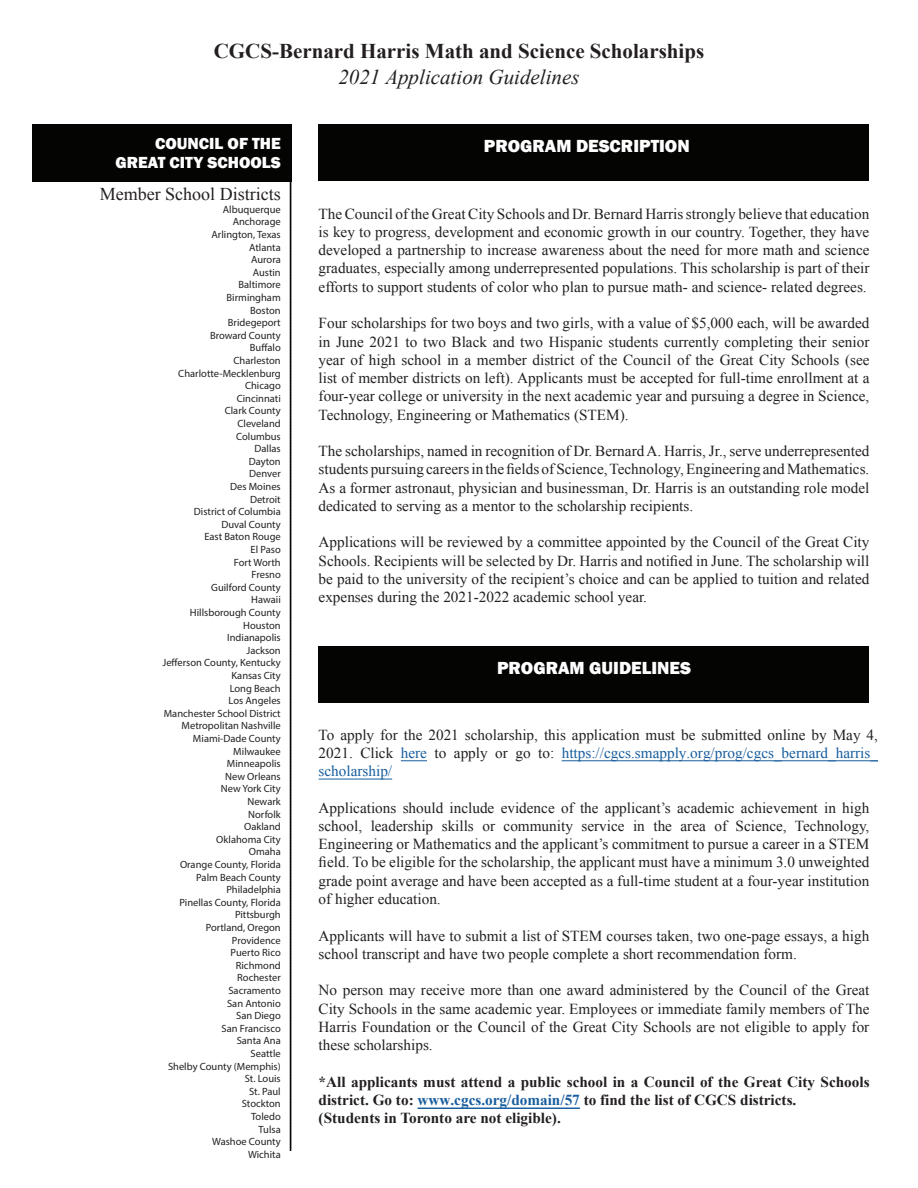
<style>
.page{position:relative;width:918px;height:1188px;background:#fff}
.page>*{position:absolute;margin:0;border:0;box-sizing:border-box;transform-origin:0 0}
.t1{font:700 21px "Times New Roman";color:#231f20}
.t2{font:italic 21px "Times New Roman";color:#231f20}
.t3{font:800 18px "Franklin Gothic";color:#fff}
.t4{font:18px "Times New Roman";color:#231f20}
.t5{font:800 16.5px "Franklin Gothic";color:#fff}
.t6{font:15.15px/18.3px "Times New Roman";color:#231f20;text-align:justify}
.t7{font:700 15.15px/18.3px "Times New Roman";color:#231f20}
.t8{font:10.5px "Myriad Pro";color:#231f20}
.s1{color:#175d9e}
</style>
<div class="page">
<div style="left:32px;top:124px;width:259px;height:58px;background:#040503"></div>
<div style="left:319px;top:124px;width:550px;height:57px;background:#040503"></div>
<svg style="left:290px;top:181px;width:2px;height:970px;background:#4f504e"></svg>
<div style="left:319px;top:646px;width:550px;height:57px;background:#040503"></div>
<svg style="left:401px;top:760px;width:26px;height:1px"></svg>
<hr style="left:562px;top:760px;width:316px;height:1px;background:#175d9e">
<hr style="left:319px;top:779px;width:73px;height:1px;background:#175d9e">
<hr style="left:418px;top:1108px;width:162px;height:1px;background:#175d9e">
<p class="t1" style="left:214px;top:37px;width:492px">CGCS-Bernard Harris Math and Science Scholarships</p>
<p class="t2" style="left:338px;top:62px;width:243px">2021 Application Guidelines</p>
<p class="t5" style="left:155px;top:132px;width:127px">COUNCIL OF THE</p>
<p class="t5" style="left:116px;top:152px;width:167px">GREAT CITY SCHOOLS</p>
<p class="t4" style="left:100px;top:182px;width:182px">Member School Districts</p>
<p class="t8" style="left:223px;top:203px;width:59px">Albuquerque</p>
<p class="t8" style="left:233px;top:215px;width:50px">Anchorage</p>
<p class="t8" style="left:212px;top:228px;width:71px">Arlington, Texas</p>
<p class="t8" style="left:249px;top:241px;width:33px">Atlanta</p>
<p class="t8" style="left:251px;top:253px;width:31px">Aurora</p>
<p class="t8" style="left:253px;top:266px;width:30px">Austin</p>
<p class="t8" style="left:239px;top:278px;width:44px">Baltimore</p>
<p class="t8" style="left:227px;top:291px;width:56px">Birmingham</p>
<p class="t8" style="left:250px;top:304px;width:32px">Boston</p>
<p class="t8" style="left:228px;top:316px;width:54px">Bridegeport</p>
<p class="t8" style="left:210px;top:329px;width:72px">Broward County</p>
<p class="t8" style="left:250px;top:341px;width:32px">Buffalo</p>
<p class="t8" style="left:233px;top:354px;width:49px">Charleston</p>
<p class="t8" style="left:178px;top:367px;width:104px">Charlotte-Mecklenburg</p>
<p class="t8" style="left:245px;top:379px;width:37px">Chicago</p>
<p class="t8" style="left:237px;top:392px;width:46px">Cincinnati</p>
<p class="t8" style="left:225px;top:404px;width:58px">Clark County</p>
<p class="t8" style="left:237px;top:417px;width:45px">Cleveland</p>
<p class="t8" style="left:236px;top:430px;width:46px">Columbus</p>
<p class="t8" style="left:255px;top:442px;width:28px">Dallas</p>
<p class="t8" style="left:249px;top:455px;width:33px">Dayton</p>
<p class="t8" style="left:249px;top:467px;width:33px">Denver</p>
<p class="t8" style="left:230px;top:480px;width:52px">Des Moines</p>
<p class="t8" style="left:250px;top:493px;width:32px">Detroit</p>
<p class="t8" style="left:194px;top:505px;width:88px">District of Columbia</p>
<p class="t8" style="left:221px;top:518px;width:61px">Duval County</p>
<p class="t8" style="left:204px;top:530px;width:78px">East Baton Rouge</p>
<p class="t8" style="left:251px;top:543px;width:32px">El Paso</p>
<p class="t8" style="left:234px;top:556px;width:48px">Fort Worth</p>
<p class="t8" style="left:252px;top:568px;width:31px">Fresno</p>
<p class="t8" style="left:211px;top:581px;width:71px">Guilford County</p>
<p class="t8" style="left:251px;top:593px;width:31px">Hawaii</p>
<p class="t8" style="left:190px;top:606px;width:92px">Hillsborough County</p>
<p class="t8" style="left:243px;top:619px;width:39px">Houston</p>
<p class="t8" style="left:227px;top:631px;width:55px">Indianapolis</p>
<p class="t8" style="left:246px;top:644px;width:36px">Jackson</p>
<p class="t8" style="left:162px;top:656px;width:120px">Jefferson County, Kentucky</p>
<p class="t8" style="left:231px;top:669px;width:51px">Kansas City</p>
<p class="t8" style="left:230px;top:682px;width:53px">Long Beach</p>
<p class="t8" style="left:229px;top:694px;width:54px">Los Angeles</p>
<p class="t8" style="left:164px;top:707px;width:119px">Manchester School District</p>
<p class="t8" style="left:182px;top:719px;width:101px">Metropolitan Nashville</p>
<p class="t8" style="left:193px;top:732px;width:89px">Miami-Dade County</p>
<p class="t8" style="left:233px;top:745px;width:49px">Milwaukee</p>
<p class="t8" style="left:227px;top:757px;width:55px">Minneapolis</p>
<p class="t8" style="left:225px;top:770px;width:57px">New Orleans</p>
<p class="t8" style="left:221px;top:782px;width:61px">New York City</p>
<p class="t8" style="left:247px;top:795px;width:35px">Newark</p>
<p class="t8" style="left:248px;top:808px;width:34px">Norfolk</p>
<p class="t8" style="left:244px;top:820px;width:38px">Oakland</p>
<p class="t8" style="left:216px;top:833px;width:66px">Oklahoma City</p>
<p class="t8" style="left:249px;top:845px;width:33px">Omaha</p>
<p class="t8" style="left:180px;top:858px;width:102px">Orange County, Florida</p>
<p class="t8" style="left:196px;top:871px;width:86px">Palm Beach County</p>
<p class="t8" style="left:226px;top:883px;width:56px">Philadelphia</p>
<p class="t8" style="left:180px;top:896px;width:103px">Pinellas County, Florida</p>
<p class="t8" style="left:235px;top:908px;width:47px">Pittsburgh</p>
<p class="t8" style="left:206px;top:921px;width:77px">Portland, Oregon</p>
<p class="t8" style="left:232px;top:934px;width:50px">Providence</p>
<p class="t8" style="left:231px;top:946px;width:52px">Puerto Rico</p>
<p class="t8" style="left:236px;top:959px;width:47px">Richmond</p>
<p class="t8" style="left:237px;top:971px;width:45px">Rochester</p>
<p class="t8" style="left:228px;top:984px;width:54px">Sacramento</p>
<p class="t8" style="left:227px;top:997px;width:55px">San Antonio</p>
<p class="t8" style="left:236px;top:1009px;width:46px">San Diego</p>
<p class="t8" style="left:222px;top:1022px;width:61px">San Francisco</p>
<p class="t8" style="left:237px;top:1034px;width:46px">Santa Ana</p>
<p class="t8" style="left:251px;top:1047px;width:32px">Seattle</p>
<p class="t8" style="left:168px;top:1060px;width:114px">Shelby County (Memphis)</p>
<p class="t8" style="left:245px;top:1072px;width:37px">St. Louis</p>
<p class="t8" style="left:249px;top:1085px;width:33px">St. Paul</p>
<p class="t8" style="left:242px;top:1097px;width:40px">Stockton</p>
<p class="t8" style="left:251px;top:1110px;width:31px">Toledo</p>
<p class="t8" style="left:259px;top:1123px;width:24px">Tulsa</p>
<p class="t8" style="left:212px;top:1135px;width:70px">Washoe County</p>
<p class="t8" style="left:248px;top:1148px;width:34px">Wichita</p>
<p class="t3" style="left:484px;top:134px;width:207px">PROGRAM DESCRIPTION</p>
<p class="t6" style="left:319px;top:204px;width:552px">The Council of the Great City Schools and Dr. Bernard Harris strongly believe that education is key to progress, development and economic growth in our country. Together, they have developed a partnership to increase awareness about the need for more math and science graduates, especially among underrepresented populations. This scholarship is part of their efforts to support students of color who plan to pursue math- and science- related degrees.</p>
<p class="t6" style="left:319px;top:314px;width:552px">Four scholarships for two boys and two girls, with a value of $5,000 each, will be awarded in June 2021 to two Black and two Hispanic students currently completing their senior year of high school in a member district of the Council of the Great City Schools (see list of member districts on left). Applicants must be accepted for full-time enrollment at a four-year college or university in the next academic year and pursuing a degree in Science, Technology, Engineering or Mathematics (STEM).</p>
<p class="t6" style="left:319px;top:442px;width:552px">The scholarships, named in recognition of Dr. Bernard A. Harris, Jr., serve underrepresented students pursuing careers in the fields of Science, Technology, Engineering and Mathematics.<br>As a former astronaut, physician and businessman, Dr. Harris is an outstanding role model dedicated to serving as a mentor to the scholarship recipients.</p>
<p class="t6" style="left:319px;top:533px;width:552px">Applications will be reviewed by a committee appointed by the Council of the Great City Schools. Recipients will be selected by Dr. Harris and notified in June. The scholarship will be paid to the university of the recipient’s choice and can be applied to tuition and related expenses during the 2021-2022 academic school year.</p>
<p class="t3" style="left:497px;top:657px;width:195px">PROGRAM GUIDELINES</p>
<p class="t6" style="left:319px;top:725px;width:561px">To apply for the 2021 scholarship, this application must be submitted online by May 4, 2021. Click <span class="s1">here</span> to apply or go to: <span class="s1">https://cgcs.smapply.org/prog/cgcs_bernard_harris_ scholarship/</span></p>
<p class="t6" style="left:319px;top:798px;width:552px">Applications should include evidence of the applicant’s academic achievement in high school, leadership skills or community service in the area of Science, Technology, Engineering or Mathematics and the applicant’s commitment to pursue a career in a STEM field. To be eligible for the scholarship, the applicant must have a minimum 3.0 unweighted grade point average and have been accepted as a full-time student at a four-year institution of higher education.</p>
<p class="t6" style="left:319px;top:926px;width:552px">Applicants will have to submit a list of STEM courses taken, two one-page essays, a high school transcript and have two people complete a short recommendation form.</p>
<p class="t6" style="left:319px;top:981px;width:552px">No person may receive more than one award administered by the Council of the Great City Schools in the same academic year. Employees or immediate family members of The Harris Foundation or the Council of the Great City Schools are not eligible to apply for these scholarships.</p>
<p class="t7" style="left:319px;top:1072px;width:553px">*All applicants must attend a public school in a Council of the Great City Schools district. Go to: <span class="s1">www.cgcs.org/domain/57</span> to find the list of CGCS districts.<br>(Students in Toronto are not eligible).</p>
</div>
